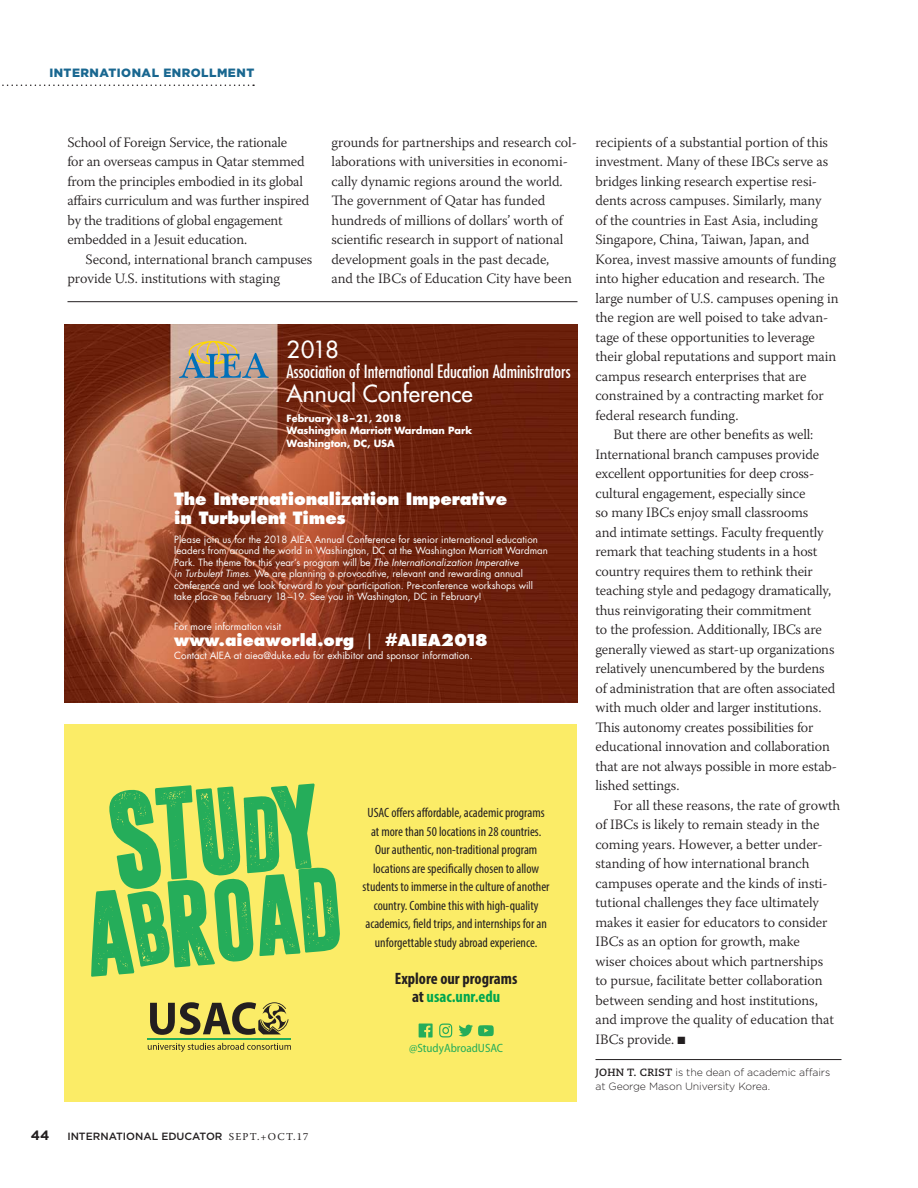
<style>
.page{position:relative;width:918px;height:1188px;background:#fff}
.page>*{position:absolute;margin:0;border:0;box-sizing:border-box;transform-origin:0 0}
.t1{font:500 22.95px "Futura Std";color:#fff}
.t2{font:condensed 17.7px "Futura Std";color:#fff}
.t3{font:800 16.5px/19.8px "Futura Std";letter-spacing:-.01em;color:#fff}
.t4{font:700 condensed 16.5px/18.5px "Myriad Pro";color:#231f20;text-align:center}
.t5{font:800 15.9px "Futura Std";color:#fff}
.t6{font:300 14.25px/19.5px "Warnock Pro";letter-spacing:-.005em;color:#231f20}
.t7{font:condensed 13.5px/18.5px "Myriad Pro";color:#231f20;text-align:center}
.t8{font:700 13.5px "Gotham";color:#231f20}
.t9{font:900 12px "Gotham";letter-spacing:.04em;color:#196790}
.t10{font:semi-condensed 12px "Myriad Pro";color:#25ad5a}
.t11{font:300 10.5px/14.2px "Gotham";letter-spacing:-.01em;color:#231f20}
.t12{font:500 10.5px "Gotham";color:#231f20}
.t13{font:9.75px/11.6px "Futura Std";color:#fff}
.t14{font:700 9.75px/12.3px "Futura Std";letter-spacing:-.005em;color:#fff}
.s1{font-family:"Caecilia LT Std";font-weight:700}
.s2{font-style:italic}
.s3{font-weight:400;font-stretch:condensed}
.s4{color:#00a64e}
.s5{font-family:"Warnock Pro";font-weight:400}
</style>
<div class="page">
<svg style="left:2px;top:85px;width:252px;height:1px"></svg>
<hr style="left:596px;top:1059px;width:246px;height:1px;background:#231f20">
<div style="left:64px;top:724px;width:513px;height:378px;background:#fbec67"></div>
<svg style="left:91px;top:784px;width:249px;height:193px"></svg>
<svg style="left:148px;top:1043px;width:143px;height:9px"></svg>
<svg style="left:150px;top:1002px;width:139px;height:33px"></svg>
<hr style="left:148px;top:1038px;width:143px;height:1px;background:#25ad5a">
<svg style="left:459px;top:1025px;width:35px;height:11px"></svg>
<svg style="left:439px;top:1024px;width:13px;height:14px"></svg>
<svg style="left:419px;top:1024px;width:14px;height:14px"></svg>
<img style="left:64px;top:324px;width:513px;height:378px">
<svg style="left:179px;top:341px;width:90px;height:37px;background:#a8a398"></svg>
<hr style="left:68px;top:301px;width:510px;height:1px;background:#231f20">
<p class="t9" style="left:49px;top:69px;width:206px">INTERNATIONAL ENROLLMENT</p>
<p class="t6" style="left:331px;top:134px;width:247px">grounds for partnerships and research col&shy;laborations with universities in economi&shy;cally dynamic regions around the world.<br>The government of Qatar has funded hundreds of millions of dollars’ worth of scientific research in support of national development goals in the past decade,<br>and the IBCs of Education City have been</p>
<p class="t6" style="left:596px;top:134px;width:234px">recipients of a substantial portion of this</p>
<p class="t6" style="left:68px;top:134px;width:243px">School of Foreign Service, the rationale<br>for an overseas campus in Qatar stemmed from the principles embodied in its global affairs curriculum and was further inspired by the traditions of global engagement embedded in a Jesuit education.</p>
<p class="t6" style="left:68px;top:251px;width:246px;text-indent:18px">Second, international branch campuses provide U.S. institutions with staging</p>
<p class="t6" style="left:596px;top:153px;width:234px">investment. Many of these IBCs serve as</p>
<p class="t6" style="left:596px;top:173px;width:223px">bridges linking research expertise resi-</p>
<p class="t6" style="left:596px;top:192px;width:227px">dents across campuses. Similarly, many</p>
<p class="t6" style="left:596px;top:212px;width:224px">of the countries in East Asia, including</p>
<p class="t6" style="left:596px;top:231px;width:215px">Singapore, China, Taiwan, Japan, and</p>
<p class="t6" style="left:596px;top:251px;width:242px">Korea, invest massive amounts of funding</p>
<p class="t6" style="left:596px;top:270px;width:231px">into higher education and research. The</p>
<p class="t6" style="left:596px;top:290px;width:245px">large number of U.S. campuses opening in</p>
<p class="t6" style="left:596px;top:309px;width:234px">the region are well poised to take advan-</p>
<p class="t6" style="left:596px;top:329px;width:221px">tage of these opportunities to leverage</p>
<p class="t6" style="left:596px;top:348px;width:242px">their global reputations and support main</p>
<p class="t6" style="left:596px;top:368px;width:213px">campus research enterprises that are</p>
<p class="t6" style="left:596px;top:387px;width:230px">constrained by a contracting market for</p>
<p class="t6" style="left:596px;top:407px;width:145px">federal research funding.</p>
<p class="t6" style="left:613px;top:426px;width:201px">But there are other benefits as well:</p>
<p class="t6" style="left:596px;top:446px;width:225px">International branch campuses provide</p>
<p class="t6" style="left:596px;top:465px;width:220px">excellent opportunities for deep cross-</p>
<p class="t6" style="left:596px;top:485px;width:211px">cultural engagement, especially since</p>
<p class="t6" style="left:596px;top:504px;width:214px">so many IBCs enjoy small classrooms</p>
<p class="t6" style="left:596px;top:524px;width:230px">and intimate settings. Faculty frequently</p>
<p class="t6" style="left:596px;top:543px;width:224px">remark that teaching students in a host</p>
<p class="t6" style="left:596px;top:563px;width:219px">country requires them to rethink their</p>
<p class="t6" style="left:596px;top:582px;width:237px">teaching style and pedagogy dramatically,</p>
<p class="t6" style="left:596px;top:602px;width:217px">thus reinvigorating their commitment</p>
<p class="t6" style="left:596px;top:621px;width:228px">to the profession. Additionally, IBCs are</p>
<p class="t6" style="left:596px;top:641px;width:240px">generally viewed as start-up organizations</p>
<p class="t6" style="left:596px;top:660px;width:231px">relatively unencumbered by the burdens</p>
<p class="t6" style="left:596px;top:680px;width:241px">of administration that are often associated</p>
<p class="t6" style="left:596px;top:699px;width:228px">with much older and larger institutions.</p>
<p class="t6" style="left:596px;top:719px;width:220px">This autonomy creates possibilities for</p>
<p class="t6" style="left:596px;top:738px;width:236px">educational innovation and collaboration</p>
<p class="t6" style="left:596px;top:758px;width:243px">that are not always possible in more estab-</p>
<p class="t6" style="left:596px;top:777px;width:86px">lished settings.</p>
<p class="t6" style="left:613px;top:797px;width:228px">For all these reasons, the rate of growth</p>
<p class="t6" style="left:596px;top:816px;width:226px">of IBCs is likely to remain steady in the</p>
<p class="t6" style="left:596px;top:836px;width:229px">coming years. However, a better under-</p>
<p class="t6" style="left:596px;top:855px;width:216px">standing of how international branch</p>
<p class="t6" style="left:596px;top:875px;width:234px">campuses operate and the kinds of insti-</p>
<p class="t6" style="left:596px;top:894px;width:225px">tutional challenges they face ultimately</p>
<p class="t6" style="left:596px;top:914px;width:234px">makes it easier for educators to consider</p>
<p class="t6" style="left:596px;top:933px;width:206px">IBCs as an option for growth, make</p>
<p class="t6" style="left:596px;top:953px;width:229px">wiser choices about which partnerships</p>
<p class="t6" style="left:596px;top:972px;width:229px">to pursue, facilitate better collaboration</p>
<p class="t6" style="left:596px;top:992px;width:224px">between sending and host institutions,</p>
<p class="t6" style="left:596px;top:1011px;width:240px">and improve the quality of education that</p>
<p class="t6" style="left:596px;top:1031px;width:80px">IBCs provide.</p>
<p class="t11" style="left:596px;top:1066px;width:236px"><span class="s1">JOHN T. CRIST</span> is the dean of academic affairs at George Mason University Korea.</p>
<h1 class="t1" style="left:287px;top:337px;width:54px">2018</h1>
<p class="t2" style="left:287px;top:361px;width:286px">Association of International Education Administrators</p>
<h1 class="t1" style="left:287px;top:380px;width:188px">Annual Conference</h1>
<p class="t14" style="left:287px;top:413px;width:187px">February 18 –21, 2018<br>Washington Marriott Wardman Park<br>Washington, DC, USA</p>
<p class="t3" style="left:174px;top:490px;width:335px">The Internationalization Imperative in Turbulent Times</p>
<p class="t13" style="left:174px;top:534px;width:375px">Please join us for the 2018 AIEA Annual Conference for senior international education leaders from around the world in Washington, DC at the Washington Marriott Wardman Park. The theme for this year’s program will be <span class="s2">The Internationalization Imperative<br>in Turbulent Times</span>. We are planning a provocative, relevant and rewarding annual conference and we look forward to your participation. Pre-conference workshops will take place on February 18 –19. See you in Washington, DC in February!</p>
<p class="t13" style="left:174px;top:621px;width:108px">For more information visit</p>
<p class="t5" style="left:174px;top:633px;width:315px">www.aieaworld.org <span class="s3">|</span> #AIEA2018</p>
<p class="t13" style="left:174px;top:651px;width:300px">Contact AIEA at aiea@duke.edu for exhibitor and sponsor information.</p>
<p class="t7" style="left:363px;top:804px;width:189px">USAC offers affordable, academic programs at more than 50 locations in 28 countries.<br>Our authentic, non-traditional program locations are specifically chosen to allow students to immerse in the culture of another country. Combine this with high-quality academics, field trips, and internships for an unforgettable study abroad experience.</p>
<p class="t4" style="left:395px;top:970px;width:124px">Explore our programs at <span class="s4">usac.unr.edu</span></p>
<p class="t10" style="left:409px;top:1041px;width:95px">@StudyAbroadUSAC</p>
<p class="t8" style="left:31px;top:1131px;width:20px">44</p>
<p class="t12" style="left:67px;top:1132px;width:242px">INTERNATIONAL EDUCATOR <span class="s5">SEPT.+O CT.17</span></p>
</div>
